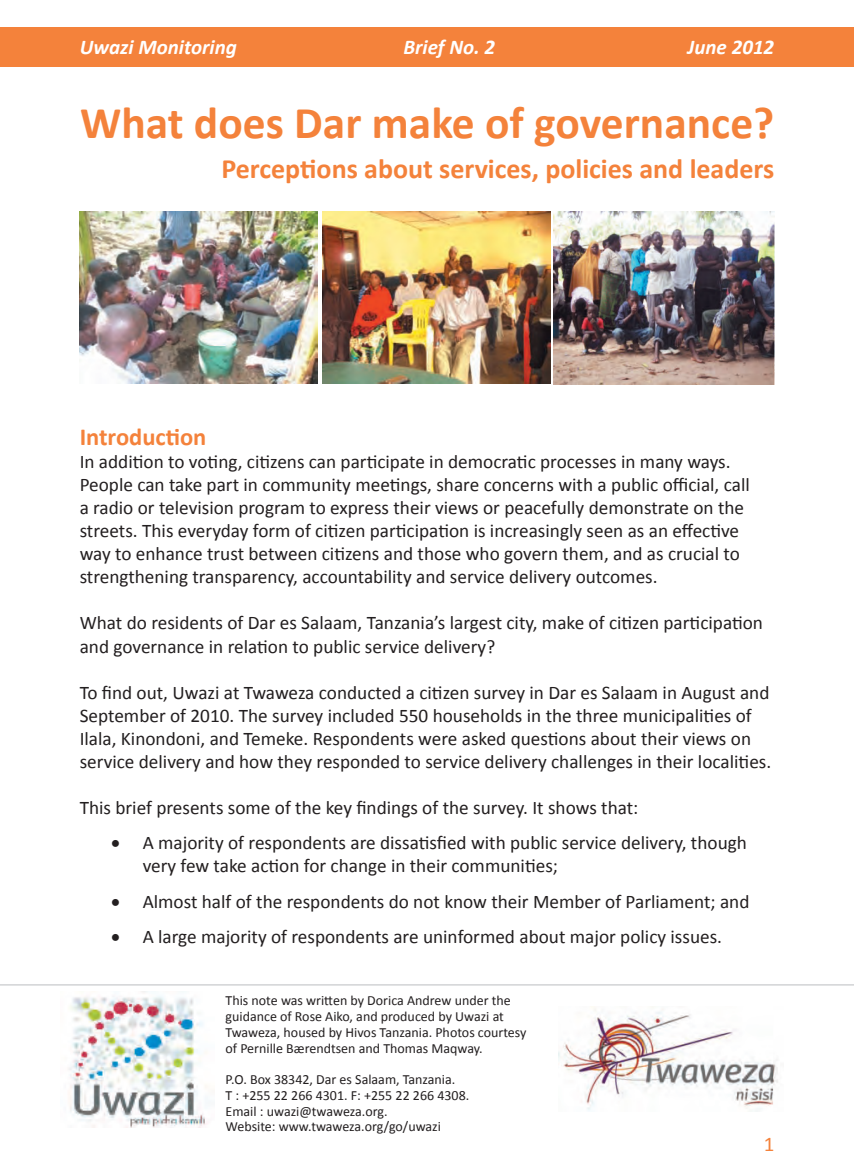
<style>
.page{position:relative;width:854px;height:1170px;background:#fff}
.page>*{position:absolute;margin:0;border:0;box-sizing:border-box;transform-origin:0 0}
.t1{font:700 45.5px "Calibri";color:#f4823b}
.t2{font:700 28px "Calibri";color:#f4823b}
.t3{font:700 24.5px "Calibri";color:#f4823b}
.t4{font:italic 700 21px "Calibri";color:#fff}
.t5{font:21px "Calibri";color:#f4823b}
.t6{font:19.25px/23.1px "Calibri";color:#231f20}
.t7{font:14px/15.8px "Calibri";color:#231f20}
</style>
<div class="page">
<div style="left:0;top:27px;width:854px;height:39px;background:#f4823b"></div>
<img style="left:558px;top:1008px;width:220px;height:103px">
<hr style="left:0;top:984px;width:854px;height:1px;background:#bcbdc0">
<img style="left:68px;top:996px;width:140px;height:131px">
<img style="left:80px;top:211px;width:237px;height:172px">
<img style="left:322px;top:211px;width:228px;height:173px">
<img style="left:554px;top:211px;width:220px;height:173px">
<p class="t4" style="left:80px;top:34px;width:159px">Uwazi Monitoring</p>
<p class="t4" style="left:403px;top:34px;width:93px">Brief No. 2</p>
<p class="t4" style="left:687px;top:34px;width:88px">June 2012</p>
<h1 class="t1" style="left:80px;top:95px;width:695px">What does Dar make of governance?</h1>
<h2 class="t2" style="left:221px;top:152px;width:554px">Perceptions about services, policies and leaders</h2>
<p class="t3" style="left:80px;top:421px;width:128px">Introduction</p>
<p class="t6" style="left:80px;top:449px;width:672px">In addition to voting, citizens can participate in democratic processes in many ways.<br>People can take part in community meetings, share concerns with a public official, call a radio or television program to express their views or peacefully demonstrate on the streets. This everyday form of citizen participation is increasingly seen as an effective way to enhance trust between citizens and those who govern them, and as crucial to strengthening transparency, accountability and service delivery outcomes.</p>
<p class="t6" style="left:80px;top:610px;width:685px">What do residents of Dar es Salaam, Tanzania’s largest city, make of citizen participation and governance in relation to public service delivery?</p>
<p class="t6" style="left:80px;top:680px;width:693px">To find out, Uwazi at Twaweza conducted a citizen survey in Dar es Salaam in August and September of 2010. The survey included 550 households in the three municipalities of Ilala, Kinondoni, and Temeke. Respondents were asked questions about their views on service delivery and how they responded to service delivery challenges in their localities.</p>
<p class="t6" style="left:80px;top:795px;width:560px">This brief presents some of the key findings of the survey. It shows that:</p>
<p class="t6" style="left:143px;top:830px;width:606px;text-indent:-31px">• A majority of respondents are dissatisfied with public service delivery, though very few take action for change in their communities;</p>
<p class="t6" style="left:111px;top:888px;width:640px">• Almost half of the respondents do not know their Member of Parliament; and</p>
<p class="t6" style="left:111px;top:923px;width:612px">• A large majority of respondents are uninformed about major policy issues.</p>
<p class="t7" style="left:226px;top:992px;width:302px">This note was written by Dorica Andrew under the guidance of Rose Aiko, and produced by Uwazi at Twaweza, housed by Hivos Tanzania. Photos courtesy of Pernille Bærendtsen and Thomas Maqway.</p>
<p class="t7" style="left:226px;top:1071px;width:245px">P.O. Box 38342, Dar es Salaam, Tanzania.<br>T : +255 22 266 4301. F: +255 22 266 4308.<br>Email : uwazi@twaweza.org.<br>Website: www.twaweza.org/go/uwazi</p>
<p class="t5" style="left:764px;top:1131px;width:12px">1</p>
</div>
